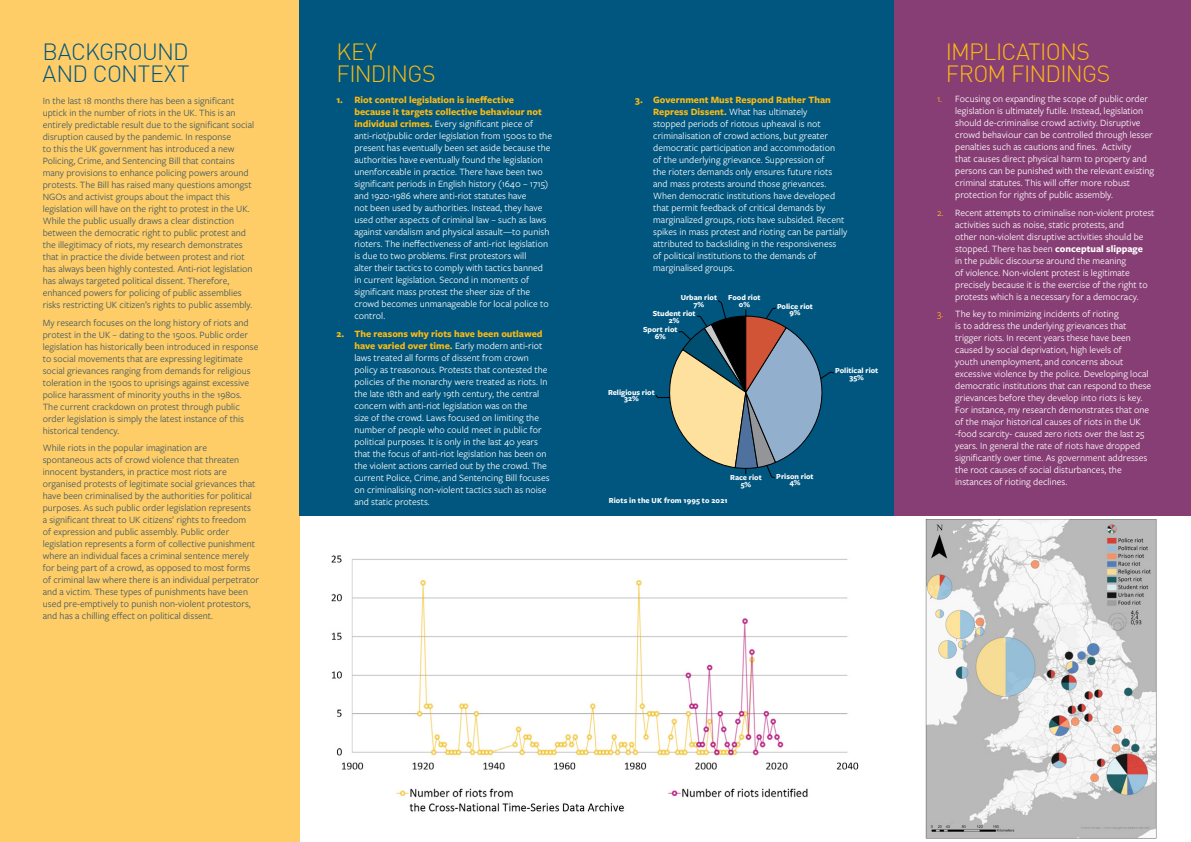
<style>
.page{position:relative;width:1191px;height:842px;background:#fff}
.page>*{position:absolute;margin:0;border:0;box-sizing:border-box;transform-origin:0 0}
.t1{font:300 23px/22px "DINOT";letter-spacing:-.03em;color:#fdba12}
.t2{font:300 23px/22px "DINOT";letter-spacing:-.025em;color:#00567e}
.t3{font:10px/12px "Freight Sans Pro";color:#fff}
.t4{font:10px/12px "Freight Sans Pro";color:#405965}
.t5{font:700 8px/6.7px "Freight Sans Pro";color:#fff;text-align:center}
.s1{font-weight:700;color:#fdba12}
.s2{color:#fdba12}
.s3{font-weight:700}
</style>
<div class="page">
<div style="left:0;top:0;width:299px;height:842px;background:#ffcd67"></div>
<div style="left:893px;top:0;width:298px;height:515px;background:#873e75"></div>
<div style="left:299px;top:0;width:594px;height:515px;background:#00567e"></div>
<img style="left:331px;top:555px;width:528px;height:257px">
<svg style="left:655px;top:300px;width:179px;height:178px"></svg>
<img style="left:925px;top:519px;width:232px;height:320px">
<h1 class="t2" style="left:43px;top:39px;width:148px">BACKGROUND<br>AND CONTEXT</h1>
<p class="t4" style="left:43px;top:94px;width:213px">In the last 18 months there has been a significant uptick in the number of riots in the UK. This is an entirely predictable result due to the significant social disruption caused by the pandemic. In response<br>to this the UK government has introduced a new Policing, Crime, and Sentencing Bill that contains many provisions to enhance policing powers around protests. The Bill has raised many questions amongst NGOs and activist groups about the impact this legislation will have on the right to protest in the UK.<br>While the public usually draws a clear distinction between the democratic right to public protest and the illegitimacy of riots, my research demonstrates that in practice the divide between protest and riot has always been highly contested. Anti-riot legislation has always targeted political dissent. Therefore, enhanced powers for policing of public assemblies risks restricting UK citizen’s rights to public assembly.</p>
<p class="t4" style="left:43px;top:316px;width:217px">My research focuses on the long history of riots and protest in the UK – dating to the 1500s. Public order legislation has historically been introduced in response to social movements that are expressing legitimate social grievances ranging from demands for religious toleration in the 1500s to uprisings against excessive police harassment of minority youths in the 1980s.<br>The current crackdown on protest through public order legislation is simply the latest instance of this historical tendency.</p>
<p class="t4" style="left:43px;top:441px;width:218px">While riots in the popular imagination are spontaneous acts of crowd violence that threaten innocent bystanders, in practice most riots are organised protests of legitimate social grievances that have been criminalised by the authorities for political purposes. As such public order legislation represents<br>a significant threat to UK citizens’ rights to freedom<br>of expression and public assembly. Public order legislation represents a form of collective punishment where an individual faces a criminal sentence merely for being part of a crowd, as opposed to most forms of criminal law where there is an individual perpetrator and a victim. These types of punishments have been used pre-emptively to punish non-violent protestors, and has a chilling effect on political dissent.</p>
<h1 class="t1" style="left:336px;top:39px;width:101px">KEY<br>FINDINGS</h1>
<p class="t3" style="left:354px;top:94px;width:199px;text-indent:-18px"><span class="s1">1. Riot control legislation is ineffective because it targets collective behaviour not individual crimes.</span> Every significant piece of anti-riot/public order legislation from 1500s to the present has eventually been set aside because the authorities have eventually found the legislation unenforceable in practice. There have been two significant periods in English history (1640 – 1715) and 1920-1986 where anti-riot statutes have<br>not been used by authorities. Instead, they have used other aspects of criminal law – such as laws against vandalism and physical assault—to punish rioters. The ineffectiveness of anti-riot legislation is due to two problems. First protestors will<br>alter their tactics to comply with tactics banned in current legislation. Second in moments of significant mass protest the sheer size of the crowd becomes unmanageable for local police to control.</p>
<p class="t3" style="left:354px;top:327px;width:197px;text-indent:-18px"><span class="s1">2. The reasons why riots have been outlawed have varied over time.</span> Early modern anti-riot laws treated all forms of dissent from crown policy as treasonous. Protests that contested the policies of the monarchy were treated as riots. In the late 18th and early 19th century, the central concern with anti-riot legislation was on the<br>size of the crowd. Laws focused on limiting the number of people who could meet in public for political purposes. It is only in the last 40 years that the focus of anti-riot legislation has been on the violent actions carried out by the crowd. The current Police, Crime, and Sentencing Bill focuses on criminalising non-violent tactics such as noise and static protests.</p>
<p class="t3" style="left:653px;top:94px;width:196px;text-indent:-18px"><span class="s1">3. Government Must Respond Rather Than Repress Dissent.</span> What has ultimately<br>stopped periods of riotous upheaval is not criminalisation of crowd actions, but greater democratic participation and accommodation<br>of the underlying grievance. Suppression of<br>the rioters demands only ensures future riots and mass protests around those grievances.<br>When democratic institutions have developed that permit feedback of critical demands by marginalized groups, riots have subsided. Recent spikes in mass protest and rioting can be partially attributed to backsliding in the responsiveness<br>of political institutions to the demands of marginalised groups.</p>
<p class="t5" style="left:728px;top:294px;width:34px">Food riot<br>0%</p>
<p class="t5" style="left:680px;top:294px;width:38px">Urban riot<br>7%</p>
<p class="t5" style="left:777px;top:302px;width:37px">Police riot<br>9%</p>
<p class="t5" style="left:652px;top:310px;width:44px">Student riot<br>2%</p>
<p class="t5" style="left:643px;top:326px;width:36px">Sport riot<br>6%</p>
<p class="t5" style="left:608px;top:388px;width:48px">Religious riot<br>32%</p>
<p class="t5" style="left:835px;top:367px;width:45px">Political riot<br>35%</p>
<p class="t5" style="left:730px;top:474px;width:33px">Race riot<br>5%</p>
<p class="t5" style="left:609px;top:497px;width:120px">Riots in the UK from 1995 to 2021</p>
<p class="t5" style="left:776px;top:472px;width:39px">Prison riot<br>4%</p>
<h1 class="t1" style="left:945px;top:39px;width:166px">IMPLICATIONS<br>FROM FINDINGS</h1>
<p class="t3" style="left:955px;top:92px;width:201px;text-indent:-18px"><span class="s2">1.</span> Focusing on expanding the scope of public order legislation is ultimately futile. Instead, legislation should de-criminalise crowd activity. Disruptive crowd behaviour can be controlled through lesser penalties such as cautions and fines. Activity<br>that causes direct physical harm to property and persons can be punished with the relevant existing criminal statutes. This will offer more robust protection for rights of public assembly.</p>
<p class="t3" style="left:955px;top:206px;width:201px;text-indent:-18px"><span class="s2">2.</span> Recent attempts to criminalise non-violent protest activities such as noise, static protests, and<br>other non-violent disruptive activities should be stopped. There has been <span class="s3">conceptual slippage<br></span>in the public discourse around the meaning<br>of violence. Non-violent protest is legitimate precisely because it is the exercise of the right to protests which is a necessary for a democracy.</p>
<p class="t3" style="left:955px;top:308px;width:198px;text-indent:-18px"><span class="s2">3.</span> The key to minimizing incidents of rioting<br>is to address the underlying grievances that trigger riots. In recent years these have been caused by social deprivation, high levels of<br>youth unemployment, and concerns about excessive violence by the police. Developing local democratic institutions that can respond to these grievances before they develop into riots is key.<br>For instance, my research demonstrates that one of the major historical causes of riots in the UK -food scarcity- caused zero riots over the last 25 years. In general the rate of riots have dropped significantly over time. As government addresses the root causes of social disturbances, the instances of rioting declines.</p>
</div>
